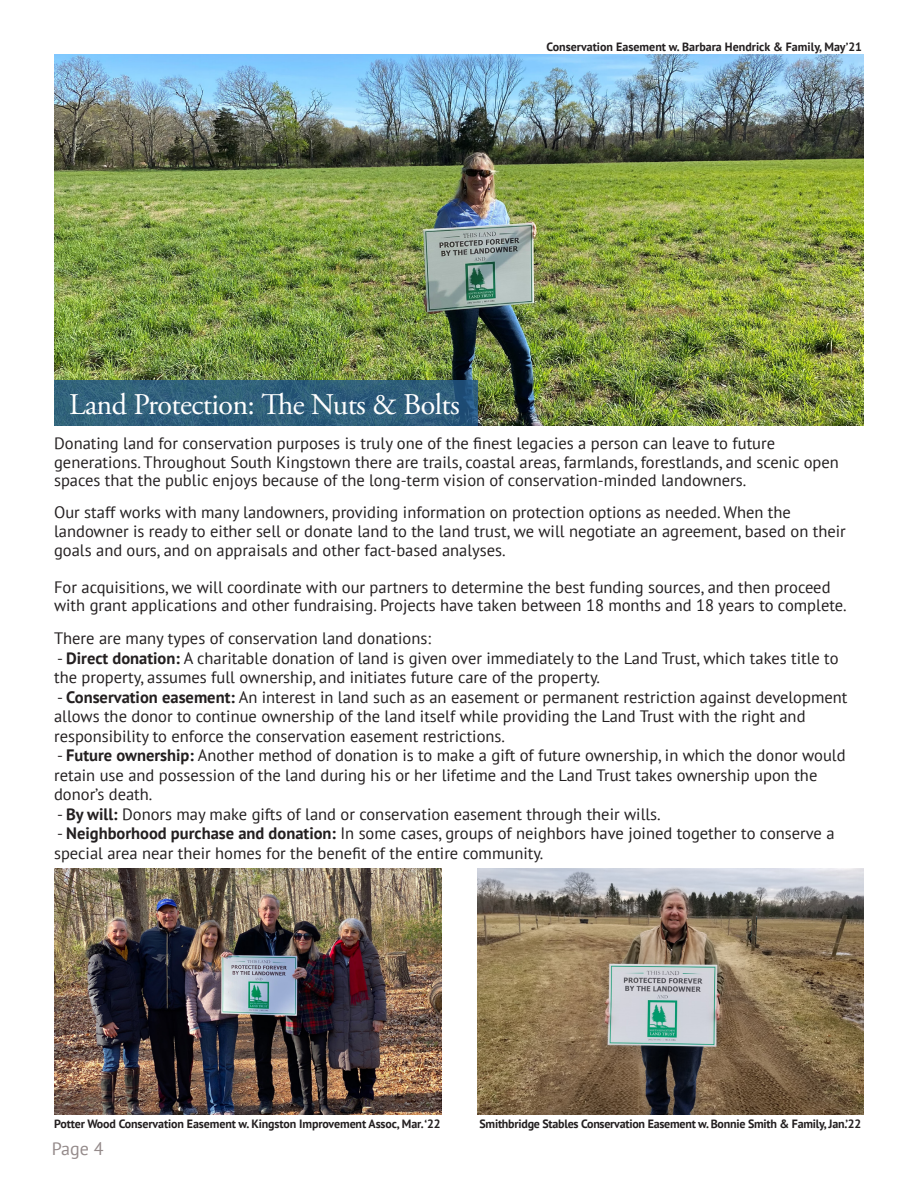
<style>
.page{position:relative;width:918px;height:1188px;background:#fff}
.page>*{position:absolute;margin:0;border:0;box-sizing:border-box;transform-origin:0 0}
.t1{font:30px "Adobe Garamond Pro";letter-spacing:-.035em;color:#fff}
.t2{font:18px "PT Sans";color:#948a8a}
.t3{font:16.5px/19.5px "PT Sans";color:#231f20}
.t4{font:700 12px "PT Sans";letter-spacing:-.01em;color:#231f20}
.s1{font-weight:700}
</style>
<div class="page">
<img style="left:54px;top:54px;width:810px;height:372px">
<svg style="left:54px;top:380px;width:423px;height:46px;background:#2f5f7b"></svg>
<img style="left:54px;top:868px;width:388px;height:247px">
<img style="left:477px;top:868px;width:387px;height:247px">
<p class="t4" style="left:546px;top:39px;width:317px">Conservation Easement w. Barbara Hendrick &amp; Family, May’21</p>
<p class="t1" style="left:69px;top:386px;width:392px">Land Protection: The Nuts &amp; Bolts</p>
<p class="t3" style="left:54px;top:434px;width:786px;line-height:18.6px">Donating land for conservation purposes is truly one of the finest legacies a person can leave to future generations. Throughout South Kingstown there are trails, coastal areas, farmlands, forestlands, and scenic open spaces that the public enjoys because of the long-term vision of conservation-minded landowners.</p>
<p class="t3" style="left:54px;top:503px;width:793px;line-height:18.6px">Our staff works with many landowners, providing information on protection options as needed. When the landowner is ready to either sell or donate land to the land trust, we will negotiate an agreement, based on their goals and ours, and on appraisals and other fact-based analyses.</p>
<p class="t3" style="left:54px;top:577px;width:794px;line-height:18.6px">For acquisitions, we will coordinate with our partners to determine the best funding sources, and then proceed with grant applications and other fundraising. Projects have taken between 18 months and 18 years to complete.</p>
<p class="t3" style="left:54px;top:628px;width:378px">There are many types of conservation land donations:</p>
<p class="t3" style="left:54px;top:648px;width:786px">- <span class="s1">Direct donation:</span> A charitable donation of land is given over immediately to the Land Trust, which takes title to the property, assumes full ownership, and initiates future care of the property.</p>
<p class="t3" style="left:54px;top:687px;width:795px">- <span class="s1">Conservation easement:</span> An interest in land such as an easement or permanent restriction against development allows the donor to continue ownership of the land itself while providing the Land Trust with the right and responsibility to enforce the conservation easement restrictions.</p>
<p class="t3" style="left:54px;top:745px;width:793px">- <span class="s1">Future ownership:</span> Another method of donation is to make a gift of future ownership, in which the donor would retain use and possession of the land during his or her lifetime and the Land Trust takes ownership upon the donor’s death.</p>
<p class="t3" style="left:57px;top:804px;width:605px">- <span class="s1">By will:</span> Donors may make gifts of land or conservation easement through their wills.</p>
<p class="t3" style="left:54px;top:823px;width:782px">- <span class="s1">Neighborhood purchase and donation:</span> In some cases, groups of neighbors have joined together to conserve a special area near their homes for the benefit of the entire community.</p>
<p class="t4" style="left:54px;top:1116px;width:388px">Potter Wood Conservation Easement w. Kingston Improvement Assoc, Mar. ‘22</p>
<p class="t4" style="left:480px;top:1116px;width:383px">Smithbridge Stables Conservation Easement w. Bonnie Smith &amp; Family, Jan.’22</p>
<p class="t2" style="left:52px;top:1137px;width:53px">Page 4</p>
</div>
